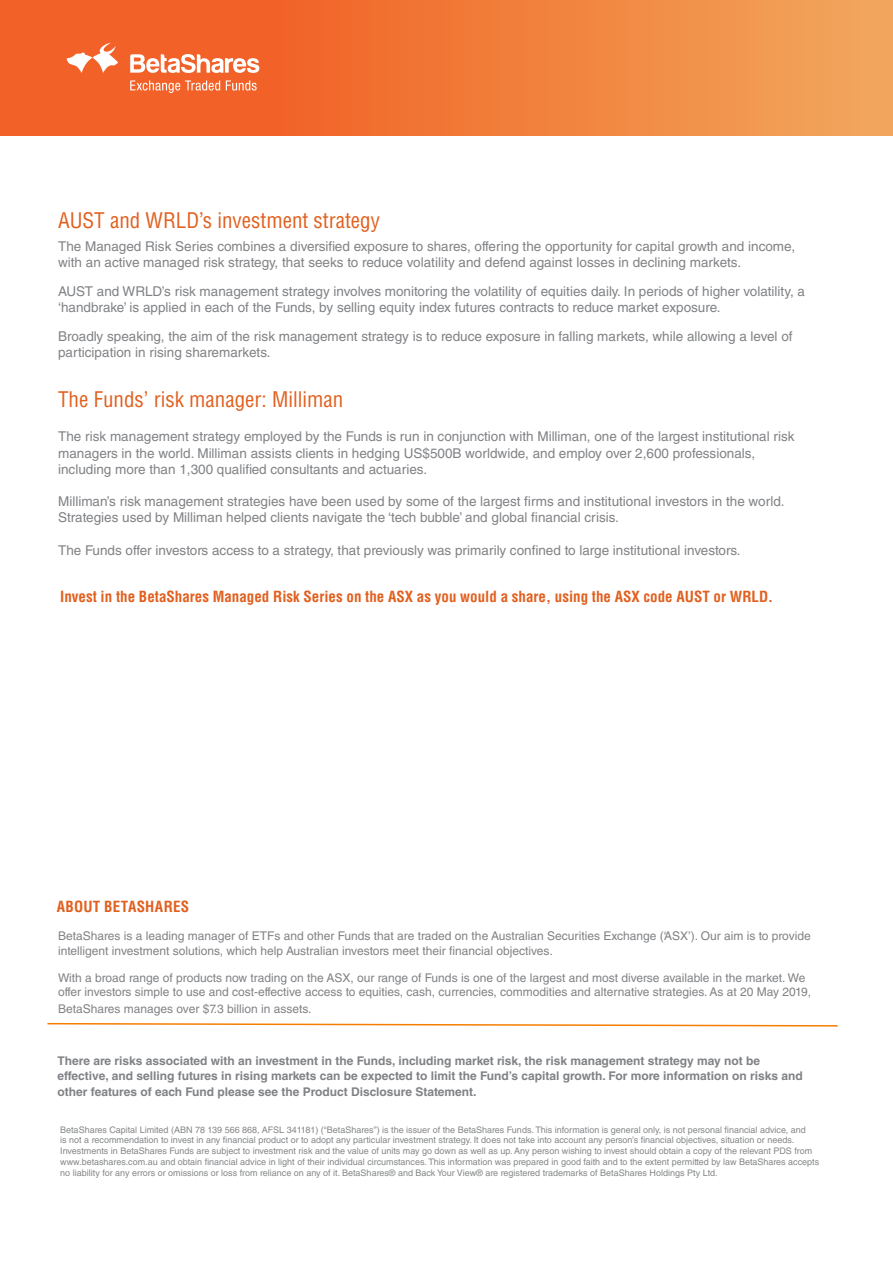
<style>
.page{position:relative;width:893px;height:1263px;background:#fff}
.page>*{position:absolute;margin:0;border:0;box-sizing:border-box;transform-origin:0 0}
.t1{font:condensed 21px "Helvetica LT Std";color:#e1601f}
.t2{font:700 condensed 15px "Helvetica LT Std";color:#e1601f}
.t3{font:700 condensed 15px "Helvetica LT Std";letter-spacing:.02em;color:#e1601f}
.t4{font:13.5px/16.2px "Helvetica LT Std";color:#808285}
.t5{font:12px/14.4px "Helvetica LT Std";color:#808285}
.t6{font:700 12px/14.4px "Helvetica LT Std";color:#808285}
.t7{font:9px/10.8px "Helvetica LT Std";color:#848688}
</style>
<div class="page">
<div style="left:0;top:0;width:893px;height:136px;background:linear-gradient(to right,#f2521c,#f2a258)"></div>
<svg style="left:67px;top:43px;width:51px;height:30px"></svg>
<svg style="left:130px;top:54px;width:129px;height:19px"></svg>
<svg style="left:130px;top:80px;width:127px;height:13px"></svg>
<svg style="left:47px;top:1022px;width:791px;height:5px"></svg>
<h1 class="t1" style="left:58px;top:207px;width:323px">AUST and WRLD’s investment strategy</h1>
<p class="t4" style="left:58px;top:238px;width:739px">The Managed Risk Series combines a diversified exposure to shares, offering the opportunity for capital growth and income, with an active managed risk strategy, that seeks to reduce volatility and defend against losses in declining markets.</p>
<p class="t4" style="left:58px;top:283px;width:748px">AUST and WRLD’s risk management strategy involves monitoring the volatility of equities daily. In periods of higher volatility, a ‘handbrake’ is applied in each of the Funds, by selling equity index futures contracts to reduce market exposure.</p>
<p class="t4" style="left:58px;top:328px;width:736px">Broadly speaking, the aim of the risk management strategy is to reduce exposure in falling markets, while allowing a level of participation in rising sharemarkets.</p>
<h1 class="t1" style="left:58px;top:386px;width:287px">The Funds’ risk manager: Milliman</h1>
<p class="t4" style="left:58px;top:428px;width:738px">The risk management strategy employed by the Funds is run in conjunction with Milliman, one of the largest institutional risk managers in the world. Milliman assists clients in hedging US$500B worldwide, and employ over 2,600 professionals, including more than 1,300 qualified consultants and actuaries.</p>
<p class="t4" style="left:58px;top:493px;width:728px">Milliman’s risk management strategies have been used by some of the largest firms and institutional investors in the world.<br>Strategies used by Milliman helped clients navigate the ‘tech bubble’ and global financial crisis.</p>
<p class="t4" style="left:58px;top:542px;width:684px">The Funds offer investors access to a strategy, that previously was primarily confined to large institutional investors.</p>
<p class="t2" style="left:60px;top:587px;width:714px">Invest in the BetaShares Managed Risk Series on the ASX as you would a share, using the ASX code AUST or WRLD.</p>
<p class="t3" style="left:57px;top:897px;width:134px">ABOUT BETASHARES</p>
<p class="t5" style="left:58px;top:929px;width:754px">BetaShares is a leading manager of ETFs and other Funds that are traded on the Australian Securities Exchange (‘ASX’). Our aim is to provide intelligent investment solutions, which help Australian investors meet their financial objectives.</p>
<p class="t5" style="left:58px;top:970px;width:755px">With a broad range of products now trading on the ASX, our range of Funds is one of the largest and most diverse available in the market. We offer investors simple to use and cost-effective access to equities, cash, currencies, commodities and alternative strategies. As at 20 May 2019,</p>
<p class="t5" style="left:58px;top:1001px;width:255px">BetaShares manages over $7.3 billion in assets.</p>
<p class="t6" style="left:58px;top:1054px;width:746px">There are risks associated with an investment in the Funds, including market risk, the risk management strategy may not be effective, and selling futures in rising markets can be expected to limit the Fund’s capital growth. For more information on risks and</p>
<p class="t6" style="left:58px;top:1084px;width:420px">other features of each Fund please see the Product Disclosure Statement.</p>
<p class="t7" style="left:60px;top:1124px;width:761px">BetaShares Capital Limited (ABN 78 139 566 868, AFSL 341181) (“BetaShares”) is the issuer of the BetaShares Funds. This information is general only, is not personal financial advice, and<br>is not a recommendation to invest in any financial product or to adopt any particular investment strategy. It does not take into account any person’s financial objectives, situation or needs.<br>Investments in BetaShares Funds are subject to investment risk and the value of units may go down as well as up. Any person wishing to invest should obtain a copy of the relevant PDS from www.betashares.com.au and obtain financial advice in light of their individual circumstances. This information was prepared in good faith and to the extent permitted by law BetaShares accepts no liability for any errors or omissions or loss from reliance on any of it. BetaShares® and Back Your View® are registered trademarks of BetaShares Holdings Pty Ltd.</p>
</div>
